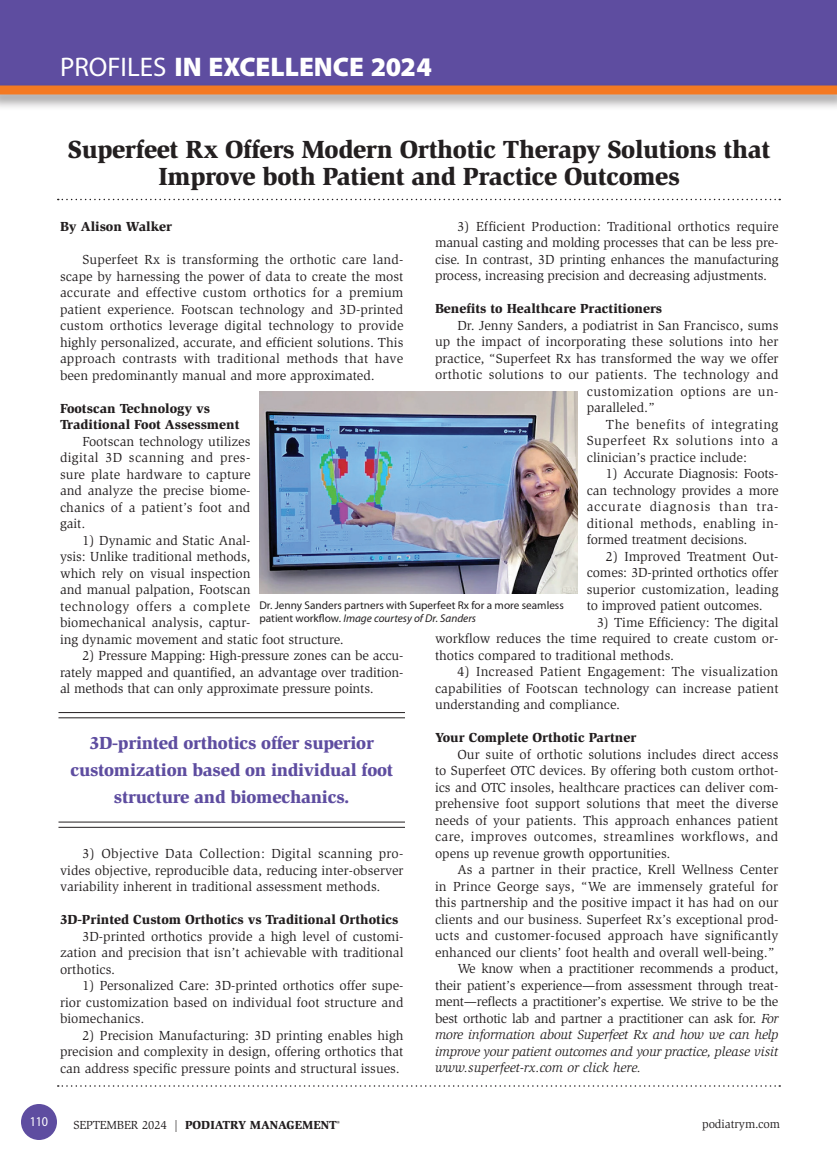
<style>
.page{position:relative;width:837px;height:1161px;background:#fff}
.page>*{position:absolute;margin:0;border:0;box-sizing:border-box;transform-origin:0 0}
.t1{font:900 27px "Myriad Pro";color:#fff}
._2011-Profile_Headli{font:900 25.5px/27px "Slimbach";letter-spacing:-.015em;color:#231f20;text-align:center}
._2011-Callout{font:900 18px/27px "Slimbach";letter-spacing:-.015em;color:#5e4da0;text-align:center}
._2011-Global_Text{font:13.5px/16.5px "Slimbach";color:#231f20;text-align:justify}
._2011-Subhead1{font:900 13.5px/16.5px "Slimbach";color:#231f20}
._2011-Global_Text-2{font:13.5px "Slimbach";letter-spacing:.025em;color:#231f20}
.t2{font:13.5px "Myriad Pro";color:#fff;scale:.9 1}
.t3{font:900 12px "Slimbach";color:#231f20}
.t4{font:12px "Slimbach";color:#231f20}
._2023-Photo_Caption{font:11.25px/13.5px "Myriad Pro";color:#231f20}
.s1{font-weight:400}
.s2{font-style:italic}
</style>
<div class="page">
<div style="left:0;top:0;width:837px;height:88px;background:#5e4da0"></div>
<svg style="left:58px;top:199px;width:722px;height:1px"></svg>
<svg style="left:58px;top:1085px;width:722px;height:2px"></svg>
<hr style="left:58px;top:712px;width:347px;height:1px;background:#231f20">
<hr style="left:58px;top:717px;width:347px;height:1px;background:#231f20">
<hr style="left:58px;top:822px;width:347px;height:1px;background:#231f20">
<hr style="left:58px;top:827px;width:347px;height:1px;background:#231f20">
<div style="left:0;top:82px;width:837px;height:29px;background:#231f20;opacity:.5"></div>
<div style="left:0;top:86px;width:837px;height:8px;background:#f47921"></div>
<div style="left:21px;top:1104px;width:36px;height:36px;background:#5e4da0;border-radius:50%"></div>
<img style="left:260px;top:391px;width:318px;height:203px">
<p class="t1" style="left:60px;top:51px;width:374px"><span class="s1">PROFILES</span> IN EXCELLENCE 2024</p>
<p class="_2011-Profile_Headli" style="left:68px;top:136px;width:704px">Superfeet Rx Offers Modern Orthotic Therapy Solutions that<br>Improve both Patient and Practice Outcomes</p>
<p class="_2011-Global_Text" style="left:435px;top:218px;width:345px;text-indent:23px">3) Efficient Production: Traditional orthotics require manual casting and molding processes that can be less pre&shy;cise. In contrast, 3D printing enhances the manufacturing process, increasing precision and decreasing adjustments.</p>
<p class="_2011-Subhead1" style="left:435px;top:300px;width:229px">Benefits to Healthcare Practitioners</p>
<p class="_2011-Global_Text" style="left:458px;top:317px;width:322px">Dr. Jenny Sanders, a podiatrist in San Francisco, sums</p>
<p class="_2011-Global_Text" style="left:435px;top:333px;width:345px">up the impact of incorporating these solutions into her</p>
<p class="_2011-Global_Text" style="left:435px;top:350px;width:345px">practice, “Superfeet Rx has transformed the way we offer</p>
<p class="_2011-Global_Text" style="left:435px;top:366px;width:345px">orthotic solutions to our patients. The technology and</p>
<p class="_2011-Global_Text-2" style="left:587px;top:383px;width:193px">customization options are un-</p>
<p class="_2011-Global_Text" style="left:587px;top:399px;width:69px">paralleled.”</p>
<p class="_2011-Global_Text" style="left:587px;top:416px;width:193px;text-indent:19px">The benefits of integrating Superfeet Rx solutions into a clinician’s practice include:</p>
<p class="_2011-Global_Text" style="left:587px;top:465px;width:193px;text-indent:19px">1) Accurate Diagnosis: Foots&shy;can technology provides a more accurate diagnosis than tra&shy;ditional methods, enabling in&shy;formed treatment decisions.</p>
<p class="_2011-Global_Text" style="left:587px;top:548px;width:193px;text-indent:19px">2) Improved Treatment Out&shy;comes: 3D-printed orthotics offer superior customization, leading to improved patient outcomes.</p>
<p class="_2011-Global_Text" style="left:435px;top:614px;width:345px;text-indent:162px">3) Time Efficiency: The digital workflow reduces the time required to create custom or&shy;thotics compared to traditional methods.</p>
<p class="_2011-Global_Text" style="left:435px;top:663px;width:345px;text-indent:23px">4) Increased Patient Engagement: The visualization capabilities of Footscan technology can increase patient understanding and compliance.</p>
<p class="_2011-Subhead1" style="left:435px;top:729px;width:203px">Your Complete Orthotic Partner</p>
<p class="_2011-Global_Text" style="left:435px;top:746px;width:345px;text-indent:23px">Our suite of orthotic solutions includes direct access to Superfeet OTC devices. By offering both custom orthot&shy;ics and OTC insoles, healthcare practices can deliver com&shy;prehensive foot support solutions that meet the diverse needs of your patients. This approach enhances patient care, improves outcomes, streamlines workflows, and opens up revenue growth opportunities.</p>
<p class="_2011-Global_Text" style="left:435px;top:861px;width:345px;text-indent:23px">As a partner in their practice, Krell Wellness Center in Prince George says, “We are immensely grateful for this partnership and the positive impact it has had on our clients and our business. Superfeet Rx’s exceptional prod&shy;ucts and customer-focused approach have significantly enhanced our clients’ foot health and overall well-being.”</p>
<p class="_2011-Global_Text" style="left:435px;top:960px;width:345px;text-indent:23px">We know when a practitioner recommends a product, their patient’s experience—from assessment through treat&shy;ment—reflects a practitioner’s expertise. We strive to be the best orthotic lab and partner a practitioner can ask for. <span class="s2">For more information about Superfeet Rx and how we can help improve your patient outcomes and your practice, please visit www.superfeet-rx.com or click here.</span></p>
<p class="_2011-Subhead1" style="left:60px;top:218px;width:114px">By Alison Walker</p>
<p class="_2011-Global_Text" style="left:60px;top:252px;width:345px;text-indent:22px">Superfeet Rx is transforming the orthotic care land&shy;scape by harnessing the power of data to create the most accurate and effective custom orthotics for a premium patient experience. Footscan technology and 3D-printed custom orthotics leverage digital technology to provide highly personalized, accurate, and efficient solutions. This approach contrasts with traditional methods that have been predominantly manual and more approximated.</p>
<p class="_2011-Subhead1" style="left:60px;top:400px;width:181px">Footscan Technology vs<br>Traditional Foot Assessment</p>
<p class="_2011-Global_Text" style="left:60px;top:433px;width:192px;text-indent:23px">Footscan technology utilizes digital 3D scanning and pres&shy;sure plate hardware to capture and analyze the precise biome&shy;chanics of a patient’s foot and gait.</p>
<p class="_2011-Global_Text" style="left:60px;top:532px;width:285px;text-align:left;text-indent:23px">1) Dynamic and Static Anal-<br>ysis: Unlike traditional methods,<br>which rely on visual inspection<br>and manual palpation, Footscan<br>technology offers a complete<br>biomechanical analysis, captur-<br>ing dynamic movement and static foot structure.</p>
<p class="_2011-Global_Text" style="left:60px;top:648px;width:345px;text-indent:22px">2) Pressure Mapping: High-pressure zones can be accu&shy;rately mapped and quantified, an advantage over tradition&shy;al methods that can only approximate pressure points.</p>
<p class="_2023-Photo_Caption" style="left:260px;top:599px;width:306px">Dr. Jenny Sanders partners with Superfeet Rx for a more seamless patient workflow. <span class="s2">Image courtesy of Dr. Sanders</span></p>
<p class="_2011-Callout" style="left:70px;top:729px;width:324px">3D-printed orthotics offer superior customization based on individual foot structure and biomechanics.</p>
<p class="_2011-Global_Text" style="left:60px;top:846px;width:345px;text-indent:22px">3) Objective Data Collection: Digital scanning pro&shy;vides objective, reproducible data, reducing inter-observer variability inherent in traditional assessment methods.</p>
<p class="_2011-Subhead1" style="left:60px;top:911px;width:340px">3D-Printed Custom Orthotics vs Traditional Orthotics</p>
<p class="_2011-Global_Text" style="left:60px;top:928px;width:345px;text-indent:22px">3D-printed orthotics provide a high level of customi&shy;zation and precision that isn’t achievable with traditional orthotics.</p>
<p class="_2011-Global_Text" style="left:60px;top:978px;width:345px;text-indent:22px">1) Personalized Care: 3D-printed orthotics offer supe&shy;rior customization based on individual foot structure and biomechanics.</p>
<p class="_2011-Global_Text" style="left:60px;top:1027px;width:345px;text-indent:23px">2) Precision Manufacturing: 3D printing enables high precision and complexity in design, offering orthotics that can address specific pressure points and structural issues.</p>
<p class="t2" style="left:30px;top:1114px;width:22px">110</p>
<p class="t3" style="left:74px;top:1117px;width:268px"><span class="s1">SEPTEMBER 2024 |</span> PODIATRY MANAGEMENT<sup>®</sup></p>
<p class="t4" style="left:702px;top:1117px;width:79px">podiatrym.com</p>
</div>
